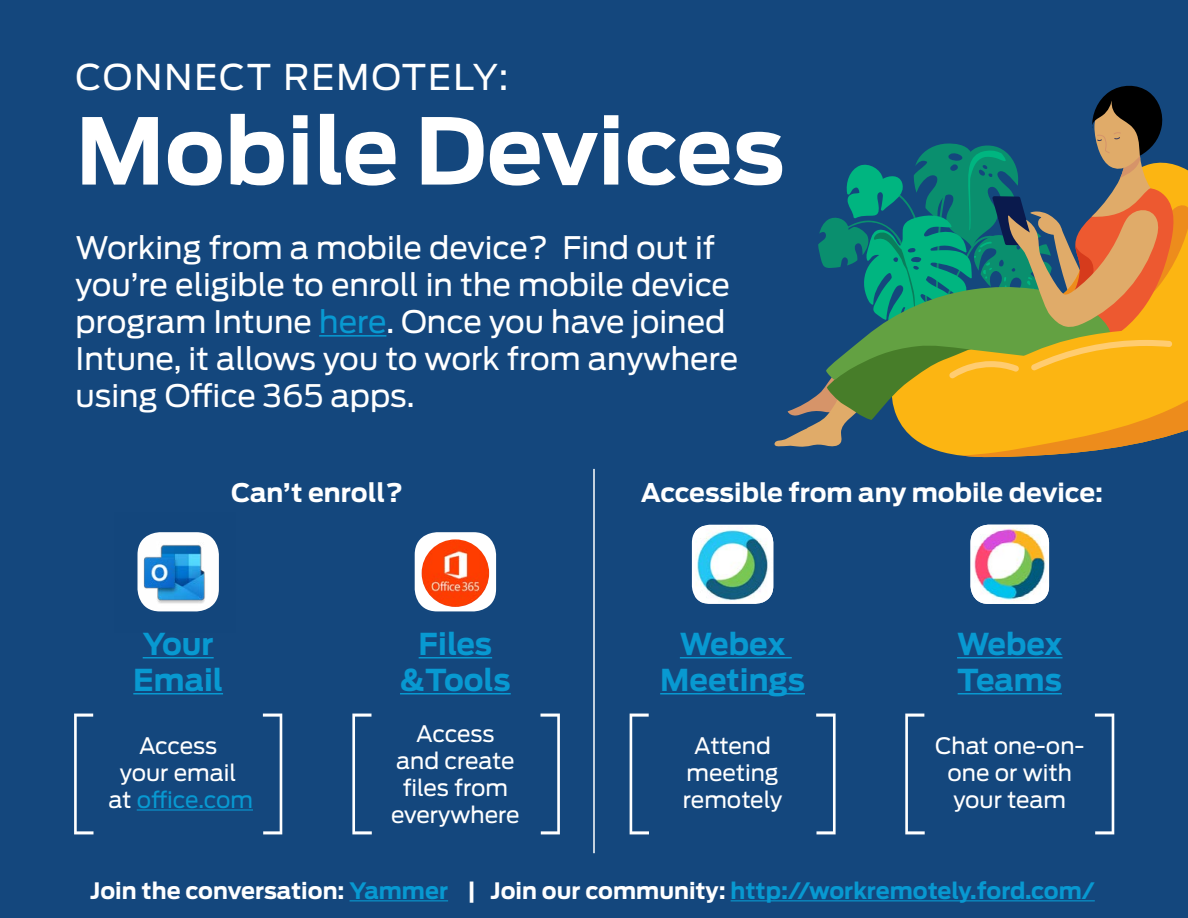
<style>
.page{position:relative;width:1188px;height:918px;background:#14477d}
.page>*{position:absolute;margin:0;border:0;box-sizing:border-box;transform-origin:0 0}
.t1{font:700 91.2px "Ford Antenna";color:#fff}
.t2{font:35.25px "Ford Antenna";letter-spacing:.06em;color:#fff}
.t3{font:30.9px/37px "Ford Antenna";color:#fff}
.t4{font:700 30px/36px "Ford Antenna";color:#0899d1;text-align:center}
.t5{font:700 25.5px "Ford Antenna";color:#fff}
.t6{font:22.5px/27px "Ford Antenna";color:#fff;text-align:center}
.t7{font:700 22.5px "Ford Antenna";color:#fff}
.s1{color:#0899d1}
</style>
<div class="page">
<hr style="left:319px;top:335px;width:67px;height:2px;background:#0899d1">
<svg style="left:774px;top:85px;width:414px;height:373px"></svg>
<hr style="left:143px;top:657px;width:71px;height:1px;background:#0899d1">
<hr style="left:133px;top:693px;width:90px;height:1px;background:#0899d1">
<hr style="left:137px;top:809px;width:116px;height:2px;background:#0899d1">
<hr style="left:419px;top:657px;width:73px;height:1px;background:#0899d1">
<hr style="left:400px;top:693px;width:111px;height:1px;background:#0899d1">
<hr style="left:680px;top:657px;width:112px;height:1px;background:#0899d1">
<hr style="left:660px;top:693px;width:145px;height:1px;background:#0899d1">
<hr style="left:957px;top:657px;width:106px;height:1px;background:#0899d1">
<hr style="left:958px;top:693px;width:104px;height:1px;background:#0899d1">
<hr style="left:593px;top:469px;width:2px;height:384px;background:#fff">
<svg style="left:74px;top:714px;width:20px;height:120px"></svg>
<svg style="left:352px;top:714px;width:20px;height:120px"></svg>
<svg style="left:630px;top:714px;width:19px;height:120px"></svg>
<svg style="left:905px;top:714px;width:20px;height:120px"></svg>
<svg style="left:263px;top:714px;width:19px;height:120px"></svg>
<svg style="left:540px;top:714px;width:20px;height:120px"></svg>
<svg style="left:816px;top:714px;width:20px;height:120px"></svg>
<svg style="left:1095px;top:714px;width:19px;height:120px"></svg>
<img style="left:971px;top:525px;width:78px;height:79px">
<div style="left:692px;top:525px;width:81px;height:79px;background:#fff;border-radius:18px"></div>
<img style="left:695px;top:526px;width:78px;height:76px">
<img style="left:137px;top:532px;width:82px;height:80px">
<div style="left:415px;top:532px;width:81px;height:79px;background:#fff;border-radius:22px"></div>
<img style="left:422px;top:539px;width:67px;height:68px;border-radius:34px">
<hr style="left:350px;top:900px;width:98px;height:1px;background:#0899d1">
<hr style="left:731px;top:900px;width:364px;height:1px;background:#0899d1">
<p class="t2" style="left:76px;top:47px;width:434px">CONNECT REMOTELY:</p>
<h1 class="t1" style="left:76px;top:69px;width:711px">Mobile Devices</h1>
<p class="t3" style="left:76px;top:225px;width:664px">Working from a mobile device? Find out if you’re eligible to enroll in the mobile device program Intune <span class="s1">here</span>. Once you have joined Intune, it allows you to work from anywhere using Office 365 apps.</p>
<p class="t5" style="left:231px;top:470px;width:173px">Can’t enroll?</p>
<p class="t5" style="left:641px;top:470px;width:464px">Accessible from any mobile device:</p>
<p class="t4" style="left:133px;top:623px;width:91px">Your<br>Email</p>
<p class="t6" style="left:109px;top:729px;width:146px">Access<br>your email at <span class="s1">office.com</span></p>
<p class="t4" style="left:400px;top:623px;width:112px">Files &amp;Tools</p>
<p class="t6" style="left:391px;top:717px;width:130px">Access<br>and create files from everywhere</p>
<p class="t4" style="left:660px;top:623px;width:146px">Webex<br>Meetings</p>
<p class="t6" style="left:683px;top:729px;width:101px">Attend meeting remotely</p>
<p class="t4" style="left:957px;top:623px;width:107px;text-align:left">Webex<br>Teams</p>
<p class="t6" style="left:935px;top:729px;width:151px">Chat one-on&shy;one or with your team</p>
<p class="t7" style="left:90px;top:870px;width:1006px">Join the conversation: <span class="s1">Yammer</span> | Join our community: <span class="s1">http://workremotely.ford.com/</span></p>
</div>
